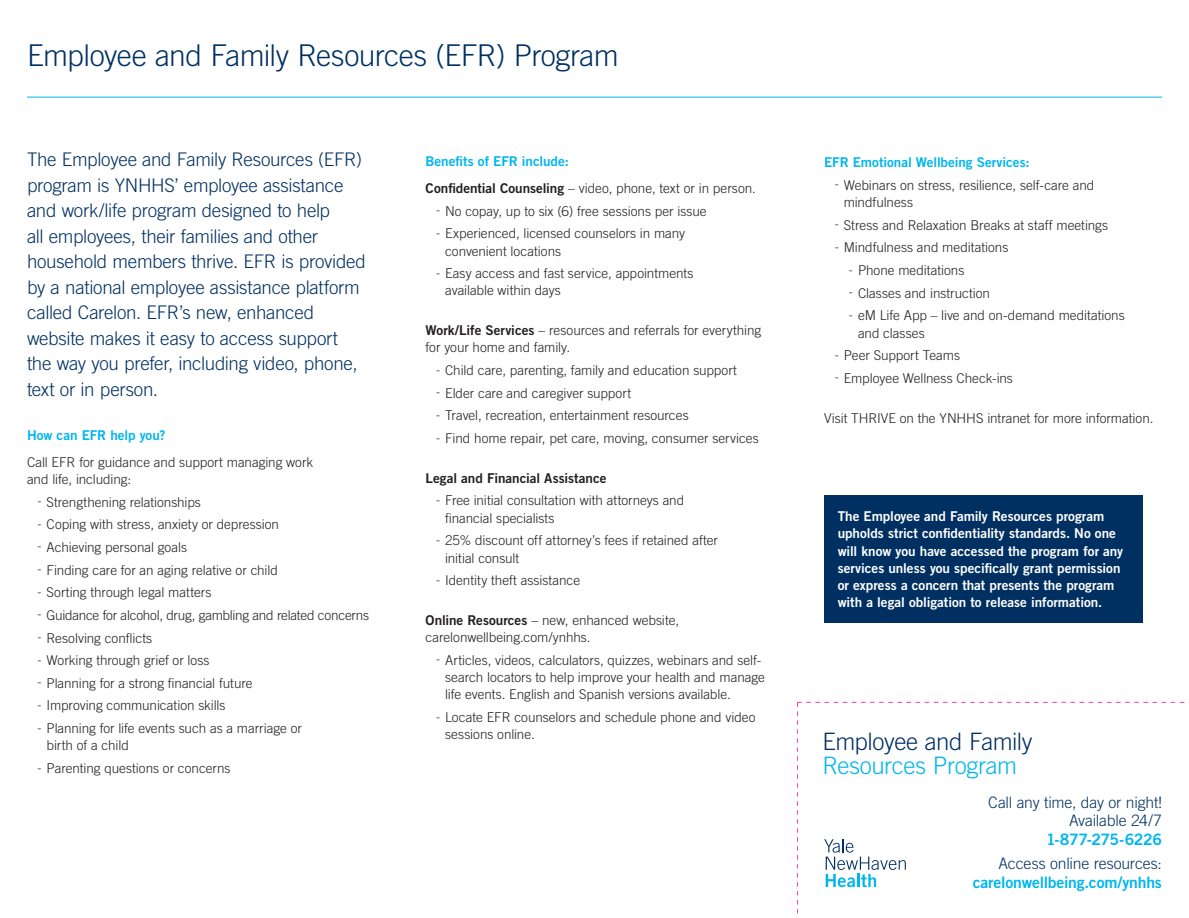
<style>
.page{position:relative;width:1189px;height:918px;background:#fff}
.page>*{position:absolute;margin:0;border:0;box-sizing:border-box;transform-origin:0 0}
._03_Heading{font:300 30px "Trade Gothic LT Std";letter-spacing:-.02em;color:#003062}
._10_Body_text{font:300 24px "Trade Gothic LT Std";letter-spacing:-.02em;color:#003062}
._10_Body_text-2{font:300 24px "Trade Gothic LT Std";letter-spacing:-.015em;color:#00b6ef}
._10_Body_text-3{font:300 18.75px/25.5px "Trade Gothic LT Std";letter-spacing:-.015em;color:#003062}
._10_Body_text-4{font:300 15.75px/18.8px "Trade Gothic LT Std";letter-spacing:-.01em;color:#003062;text-align:right}
._10_Body_text-5{font:15.75px "Trade Gothic LT Std Bd 2";letter-spacing:-.01em;color:#00b6ef}
._06_Body_text_1{font:300 13.5px/17.2px "Trade Gothic LT Std";letter-spacing:-.005em;color:#231f20}
._05_Subheading{font:13.5px/17.2px "Trade Gothic LT Std Bd 2";color:#fff}
._05_Subheading-2{font:13.5px "Trade Gothic LT Std Bd 2";letter-spacing:-.005em;color:#00b6ef}
._06_Body_text_1-2{font:13.5px "Trade Gothic LT Std Bd 2";letter-spacing:-.005em;color:#231f20}
.s1{font-size:12px}
.s2{font-family:"Trade Gothic LT Std Bd 2";font-weight:400}
.s3{font-family:"Trade Gothic LT Std Bd 2";font-weight:400;color:#00b6ef}
</style>
<div class="page">
<hr style="left:27px;top:97px;width:1134px;height:1px;background:#00b6ef">
<svg style="left:797px;top:702px;width:388px;height:212px"></svg>
<div style="left:824px;top:496px;width:318px;height:127px;background:#003062"></div>
<p class="_03_Heading" style="left:27px;top:38px;width:593px">Employee and Family Resources (EFR) Program</p>
<p class="_10_Body_text-3" style="left:27px;top:147px;width:340px">The Employee and Family Resources (EFR) program is YNHHS’ employee assistance and work/life program designed to help<br>all employees, their families and other household members thrive. EFR is provided by a national employee assistance platform called Carelon. EFR’s new, enhanced website makes it easy to access support the way you prefer, including video, phone, text or in person.</p>
<p class="_05_Subheading-2" style="left:27px;top:427px;width:140px">How can EFR help you?</p>
<p class="_06_Body_text_1" style="left:27px;top:453px;width:288px">Call EFR for guidance and support managing work and life, including:</p>
<p class="_06_Body_text_1" style="left:38px;top:493px;width:165px"><span class="s1">-</span> Strengthening relationships</p>
<p class="_06_Body_text_1" style="left:38px;top:516px;width:243px"><span class="s1">-</span> Coping with stress, anxiety or depression</p>
<p class="_06_Body_text_1" style="left:38px;top:538px;width:151px"><span class="s1">-</span> Achieving personal goals</p>
<p class="_06_Body_text_1" style="left:38px;top:561px;width:242px"><span class="s1">-</span> Finding care for an aging relative or child</p>
<p class="_06_Body_text_1" style="left:38px;top:584px;width:175px"><span class="s1">-</span> Sorting through legal matters</p>
<p class="_06_Body_text_1" style="left:38px;top:606px;width:333px"><span class="s1">-</span> Guidance for alcohol, drug, gambling and related concerns</p>
<p class="_06_Body_text_1" style="left:38px;top:629px;width:116px"><span class="s1">-</span> Resolving conflicts</p>
<p class="_06_Body_text_1" style="left:38px;top:652px;width:173px"><span class="s1">-</span> Working through grief or loss</p>
<p class="_06_Body_text_1" style="left:38px;top:674px;width:216px"><span class="s1">-</span> Planning for a strong financial future</p>
<p class="_06_Body_text_1" style="left:38px;top:697px;width:189px"><span class="s1">-</span> Improving communication skills</p>
<p class="_06_Body_text_1" style="left:46px;top:720px;width:257px;text-indent:-9px"><span class="s1">-</span> Planning for life events such as a marriage or birth of a child</p>
<p class="_06_Body_text_1" style="left:38px;top:759px;width:194px"><span class="s1">-</span> Parenting questions or concerns</p>
<p class="_05_Subheading-2" style="left:425px;top:153px;width:145px">Benefits of EFR include:</p>
<p class="_06_Body_text_1" style="left:425px;top:179px;width:332px"><span class="s2">Confidential Counseling</span> – video, phone, text or in person.</p>
<p class="_06_Body_text_1" style="left:436px;top:202px;width:272px"><span class="s1">-</span> No copay, up to six (6) free sessions per issue</p>
<p class="_06_Body_text_1" style="left:445px;top:225px;width:241px;text-indent:-9px"><span class="s1">-</span> Experienced, licensed counselors in many convenient locations</p>
<p class="_06_Body_text_1" style="left:445px;top:265px;width:250px;text-indent:-9px"><span class="s1">-</span> Easy access and fast service, appointments available within days</p>
<p class="_06_Body_text_1" style="left:425px;top:322px;width:337px"><span class="s2">Work/Life Services</span> – resources and referrals for everything for your home and family.</p>
<p class="_06_Body_text_1" style="left:436px;top:361px;width:302px"><span class="s1">-</span> Child care, parenting, family and education support</p>
<p class="_06_Body_text_1" style="left:436px;top:384px;width:196px"><span class="s1">-</span> Elder care and caregiver support</p>
<p class="_06_Body_text_1" style="left:436px;top:407px;width:254px"><span class="s1">-</span> Travel, recreation, entertainment resources</p>
<p class="_06_Body_text_1" style="left:436px;top:429px;width:324px"><span class="s1">-</span> Find home repair, pet care, moving, consumer services</p>
<p class="_06_Body_text_1-2" style="left:425px;top:470px;width:182px">Legal and Financial Assistance</p>
<p class="_06_Body_text_1" style="left:445px;top:492px;width:240px;text-indent:-9px"><span class="s1">-</span> Free initial consultation with attorneys and financial specialists</p>
<p class="_06_Body_text_1" style="left:445px;top:532px;width:274px;text-indent:-9px"><span class="s1">-</span> 25% discount off attorney’s fees if retained after initial consult</p>
<p class="_06_Body_text_1" style="left:436px;top:572px;width:145px"><span class="s1">-</span> Identity theft assistance</p>
<p class="_06_Body_text_1" style="left:425px;top:611px;width:255px"><span class="s2">Online Resources</span> – new, enhanced website, carelonwellbeing.com/ynhhs.</p>
<p class="_06_Body_text_1" style="left:445px;top:651px;width:321px;text-indent:-9px"><span class="s1">-</span> Articles, videos, calculators, quizzes, webinars and self&shy;search locators to help improve your health and manage life events. English and Spanish versions available.</p>
<p class="_06_Body_text_1" style="left:445px;top:708px;width:312px;text-indent:-9px"><span class="s1">-</span> Locate EFR counselors and schedule phone and video sessions online.</p>
<p class="_05_Subheading-2" style="left:824px;top:154px;width:207px">EFR Emotional Wellbeing Services:</p>
<p class="_06_Body_text_1" style="left:843px;top:176px;width:252px;text-indent:-9px"><span class="s1">-</span> Webinars on stress, resilience, self-care and mindfulness</p>
<p class="_06_Body_text_1" style="left:834px;top:216px;width:275px"><span class="s1">-</span> Stress and Relaxation Breaks at staff meetings</p>
<p class="_06_Body_text_1" style="left:834px;top:239px;width:175px"><span class="s1">-</span> Mindfulness and meditations</p>
<p class="_06_Body_text_1" style="left:848px;top:262px;width:117px"><span class="s1">-</span> Phone meditations</p>
<p class="_06_Body_text_1" style="left:848px;top:284px;width:142px"><span class="s1">-</span> Classes and instruction</p>
<p class="_06_Body_text_1" style="left:857px;top:307px;width:268px;text-indent:-9px"><span class="s1">-</span> eM Life App – live and on-demand meditations and classes</p>
<p class="_06_Body_text_1" style="left:834px;top:347px;width:127px"><span class="s1">-</span> Peer Support Teams</p>
<p class="_06_Body_text_1" style="left:834px;top:369px;width:180px"><span class="s1">-</span> Employee Wellness Check-ins</p>
<p class="_06_Body_text_1" style="left:824px;top:409px;width:331px">Visit THRIVE on the YNHHS intranet for more information.</p>
<p class="_05_Subheading" style="left:837px;top:508px;width:287px">The Employee and Family Resources program upholds strict confidentiality standards. No one will know you have accessed the program for any services unless you specifically grant permission or express a concern that presents the program with a legal obligation to release information.</p>
<p class="_10_Body_text" style="left:822px;top:727px;width:211px">Employee and Family</p>
<p class="_10_Body_text-2" style="left:822px;top:751px;width:196px">Resources Program</p>
<p class="_10_Body_text-4" style="left:988px;top:792px;width:175px">Call any time, day or night!<br>Available 24/7<br><span class="s3">1-877-275-6226</span></p>
<p class="_10_Body_text-4" style="left:998px;top:854px;width:165px">Access online resources:</p>
<p class="_10_Body_text-5" style="left:972px;top:873px;width:191px">carelonwellbeing.com/ynhhs</p>
</div>
